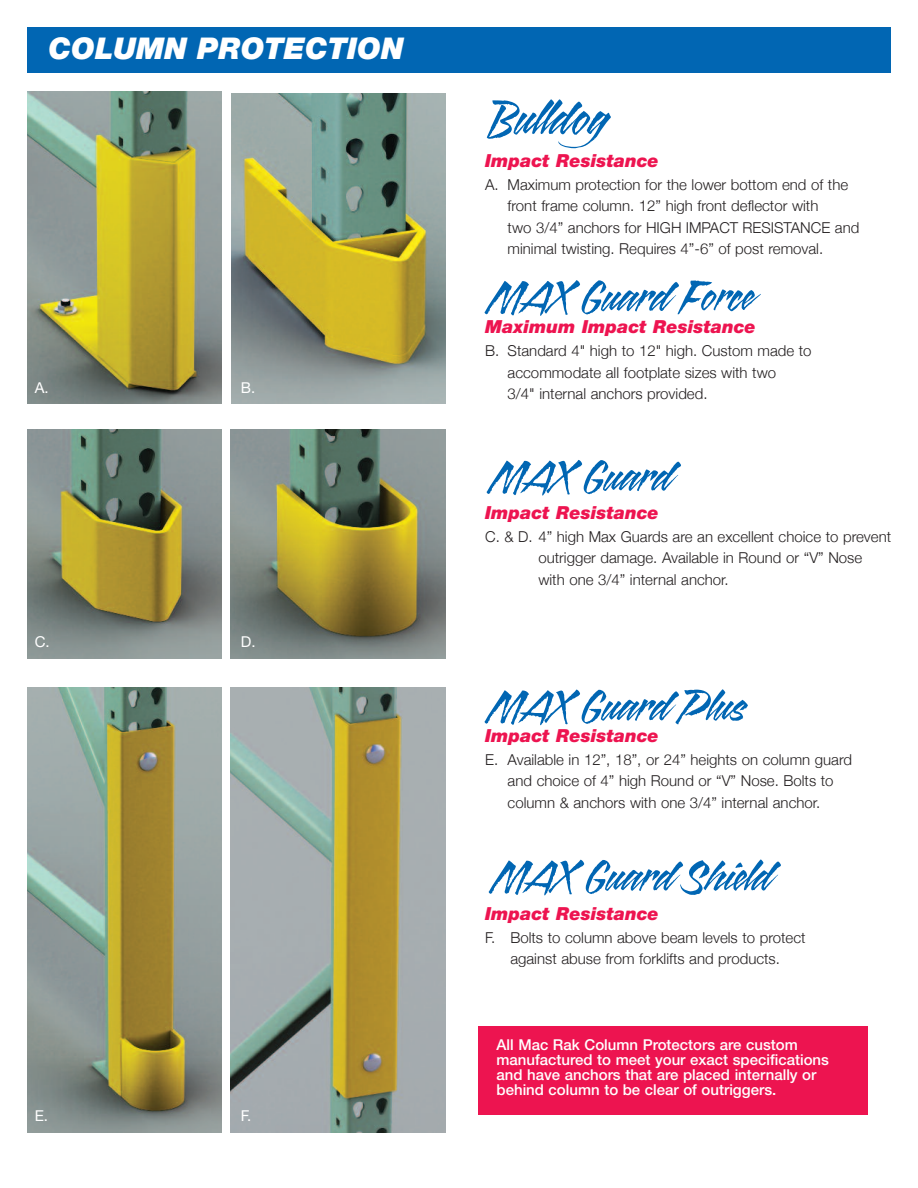
<style>
.page{position:relative;width:918px;height:1188px;background:#fff}
.page>*{position:absolute;margin:0;border:0;box-sizing:border-box;transform-origin:0 0}
.t1{font:italic 900 30px "Helvetica Neue";color:#fff}
.t2{font:italic 900 18px "Helvetica Neue";color:#ed1450}
.t3{font:300 15px/21.3px "Helvetica Neue";color:#231f20}
.t4{font:500 15px/15px "Helvetica Neue";color:#fff}
.t5{font:15px "Helvetica Neue";color:#fff}
</style>
<div class="page">
<img style="left:230px;top:429px;width:216px;height:230px">
<img style="left:27px;top:429px;width:194px;height:230px">
<img style="left:27px;top:687px;width:194px;height:446px">
<img style="left:27px;top:92px;width:195px;height:312px">
<img style="left:232px;top:93px;width:214px;height:311px">
<img style="left:230px;top:687px;width:216px;height:446px">
<div style="left:27px;top:27px;width:864px;height:46px;background:#0166b3"></div>
<svg style="left:487px;top:460px;width:194px;height:36px"></svg>
<svg style="left:485px;top:689px;width:263px;height:36px"></svg>
<svg style="left:485px;top:280px;width:276px;height:36px"></svg>
<svg style="left:489px;top:859px;width:292px;height:36px"></svg>
<svg style="left:487px;top:99px;width:124px;height:49px"></svg>
<div style="left:479px;top:1026px;width:389px;height:88px;background:#ed1450"></div>
<h1 class="t1" style="left:48px;top:38px;width:357px">COLUMN PROTECTION</h1>
<p class="t5" style="left:35px;top:382px;width:15px">A.</p>
<p class="t5" style="left:241px;top:382px;width:16px">B.</p>
<p class="t5" style="left:35px;top:636px;width:16px">C.</p>
<p class="t5" style="left:241px;top:636px;width:16px">D.</p>
<p class="t5" style="left:35px;top:1110px;width:15px">E.</p>
<p class="t5" style="left:241px;top:1110px;width:12px">F.</p>
<p class="t2" style="left:485px;top:154px;width:175px">Impact Resistance</p>
<p class="t3" style="left:508px;top:174px;width:353px;text-indent:-22px">A. maximum protection for the lower bottom end of the front frame column. 12” high front deflector with<br>two 3/4” anchors for HIGH ImPAct ReSIStAnce and minimal twisting. Requires 4”-6” of post removal.</p>
<p class="t2" style="left:485px;top:320px;width:272px">Maximum Impact Resistance</p>
<p class="t3" style="left:508px;top:340px;width:305px;text-indent:-22px">B. Standard 4" high to 12" high. custom made to accommodate all footplate sizes with two<br>3/4" internal anchors provided.</p>
<p class="t2" style="left:485px;top:506px;width:175px">Impact Resistance</p>
<p class="t3" style="left:538px;top:526px;width:354px;text-indent:-53px">c. &amp; d. 4” high max Guards are an excellent choice to prevent outrigger damage. Available in Round or “V” nose with one 3/4” internal anchor.</p>
<p class="t2" style="left:485px;top:729px;width:175px">Impact Resistance</p>
<p class="t3" style="left:508px;top:749px;width:346px;text-indent:-22px">e. Available in 12”, 18”, or 24” heights on column guard and choice of 4” high Round or “V” nose. Bolts to column &amp; anchors with one 3/4” internal anchor.</p>
<p class="t2" style="left:485px;top:907px;width:175px">Impact Resistance</p>
<p class="t3" style="left:485px;top:927px;width:322px;text-align:center">F. Bolts to column above beam levels to protect against abuse from forklifts and products.</p>
<p class="t4" style="left:497px;top:1038px;width:334px">All Mac Rak Column Protectors are custom manufactured to meet your exact specifications and have anchors that are placed internally or behind column to be clear of outriggers.</p>
</div>
